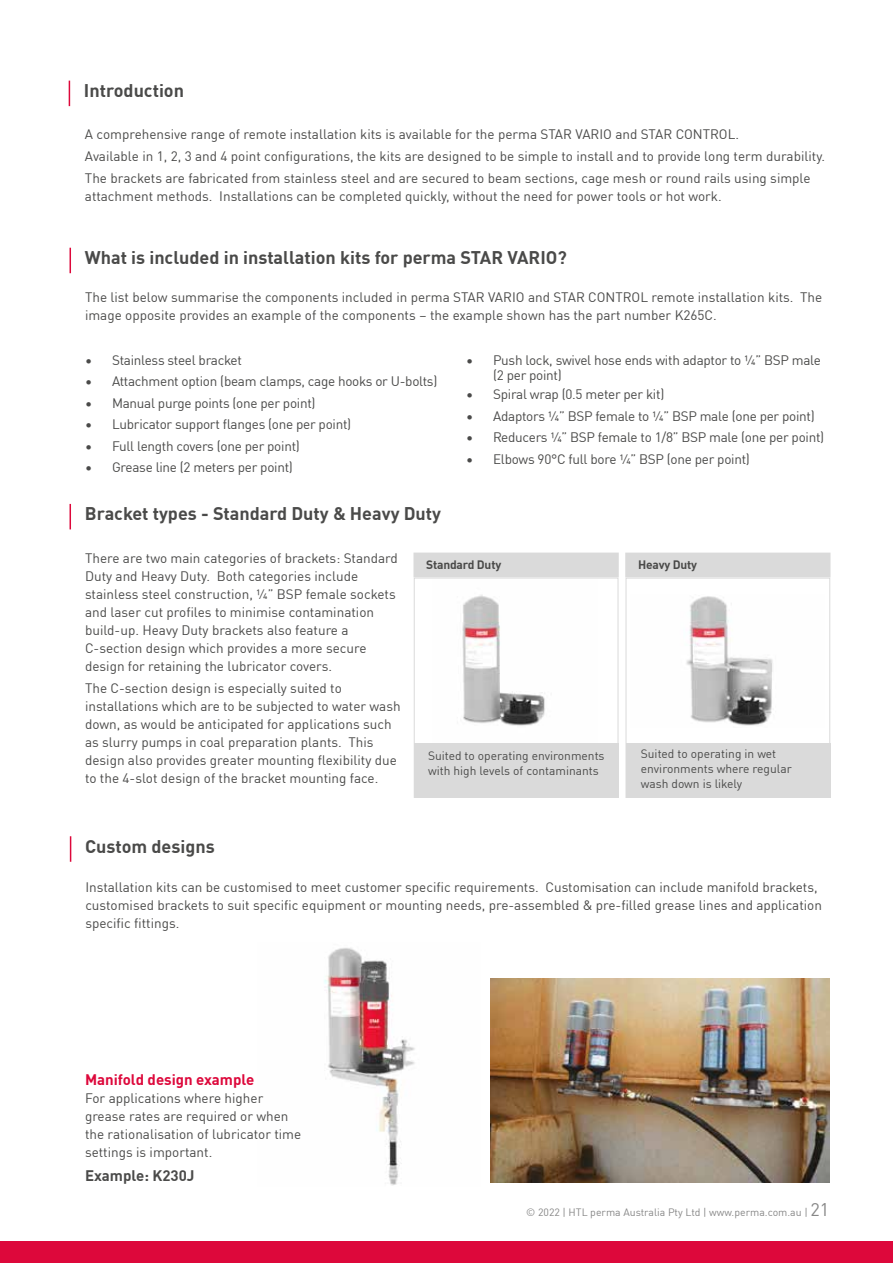
<style>
.page{position:relative;width:893px;height:1263px;background:#fff}
.page>*{position:absolute;margin:0;border:0;box-sizing:border-box;transform-origin:0 0}
.t1{font:700 18px "DIN Pro";color:#4a4a49}
.t2{font:700 15px "DIN Pro";color:#dd083b}
.t3{font:700 15px "DIN Pro";color:#4a4a49}
.t4{font:13.5px/18px "DIN Pro";color:#4a4a49}
.t5{font:13.5px/15px "DIN Pro";letter-spacing:-.02em;color:#4a4a49}
.t6{font:12px/15px "DIN Pro";color:#4a4a49}
.t7{font:700 12px "DIN Pro";letter-spacing:-.015em;color:#4a4a49}
.t8{font:10.5px "DIN Pro";color:#878787}
.s1{font-size:18px}
</style>
<div class="page">
<div style="left:0;top:1242px;width:893px;height:21px;background:#dd083b"></div>
<img style="left:490px;top:978px;width:339px;height:204px">
<img style="left:324px;top:948px;width:91px;height:238px">
<svg style="left:69px;top:81px;width:1px;height:25px"></svg>
<svg style="left:70px;top:248px;width:1px;height:25px"></svg>
<svg style="left:70px;top:504px;width:1px;height:25px"></svg>
<svg style="left:70px;top:836px;width:1px;height:26px"></svg>
<img style="left:686px;top:596px;width:87px;height:130px">
<img style="left:462px;top:595px;width:83px;height:131px">
<div style="left:413px;top:553px;width:206px;height:24px;background:#dadada"></div>
<div style="left:414px;top:578px;width:204px;height:219px;border:1px solid #dadada"></div>
<div style="left:414px;top:743px;width:205px;height:54px;background:#dadada"></div>
<div style="left:625px;top:553px;width:205px;height:24px;background:#dadada"></div>
<div style="left:626px;top:578px;width:204px;height:220px;border:1px solid #dadada"></div>
<div style="left:626px;top:743px;width:204px;height:54px;background:#dadada"></div>
<h1 class="t1" style="left:84px;top:76px;width:102px">Introduction</h1>
<p class="t4" style="left:85px;top:122px;width:742px;line-height:22.2px">A comprehensive range of remote installation kits is available for the perma STAR VARIO and STAR CONTROL.<br>Available in 1, 2, 3 and 4 point configurations, the kits are designed to be simple to install and to provide long term durability.<br>The brackets are fabricated from stainless steel and are secured to beam sections, cage mesh or round rails using simple</p>
<p class="t4" style="left:85px;top:186px;width:638px">attachment methods. Installations can be completed quickly, without the need for power tools or hot work.</p>
<h1 class="t1" style="left:85px;top:244px;width:484px">What is included in installation kits for perma STAR VARIO?</h1>
<p class="t4" style="left:85px;top:287px;width:739px">The list below summarise the components included in perma STAR VARIO and STAR CONTROL remote installation kits. The image opposite provides an example of the components – the example shown has the part number K265C.</p>
<p class="t5" style="left:85px;top:352px;width:158px">• Stainless steel bracket</p>
<p class="t5" style="left:85px;top:373px;width:354px">• Attachment option (beam clamps, cage hooks or U-bolts)</p>
<p class="t5" style="left:85px;top:395px;width:232px">• Manual purge points (one per point)</p>
<p class="t5" style="left:85px;top:416px;width:268px">• Lubricator support flanges (one per point)</p>
<p class="t5" style="left:85px;top:437px;width:216px">• Full length covers (one per point)</p>
<p class="t5" style="left:85px;top:459px;width:209px">• Grease line (2 meters per point)</p>
<p class="t5" style="left:493px;top:352px;width:329px;text-indent:-27px">• Push lock, swivel hose ends with adaptor to ¼” BSP male (2 per point)</p>
<p class="t5" style="left:466px;top:386px;width:200px">• Spiral wrap (0.5 meter per kit)</p>
<p class="t5" style="left:466px;top:407px;width:350px">• Adaptors ¼” BSP female to ¼” BSP male (one per point)</p>
<p class="t5" style="left:466px;top:429px;width:360px">• Reducers ¼” BSP female to 1/8” BSP male (one per point)</p>
<p class="t5" style="left:466px;top:450px;width:285px">• Elbows 90°C full bore ¼” BSP (one per point)</p>
<h1 class="t1" style="left:85px;top:500px;width:358px">Bracket types - Standard Duty &amp; Heavy Duty</h1>
<p class="t4" style="left:85px;top:548px;width:314px">There are two main categories of brackets: Standard Duty and Heavy Duty. Both categories include stainless steel construction, ¼” BSP female sockets and laser cut profiles to minimise contamination build-up. Heavy Duty brackets also feature a C-section design which provides a more secure design for retaining the lubricator covers.</p>
<p class="t4" style="left:85px;top:679px;width:317px">The C-section design is especially suited to installations which are to be subjected to water wash down, as would be anticipated for applications such as slurry pumps in coal preparation plants. This design also provides greater mounting flexibility due to the 4-slot design of the bracket mounting face.</p>
<h1 class="t1" style="left:85px;top:832px;width:131px">Custom designs</h1>
<p class="t7" style="left:426px;top:555px;width:77px">Standard Duty</p>
<p class="t6" style="left:428px;top:748px;width:178px">Suited to operating environments with high levels of contaminants</p>
<p class="t7" style="left:638px;top:555px;width:61px">Heavy Duty</p>
<p class="t6" style="left:641px;top:745px;width:152px">Suited to operating in wet environments where regular wash down is likely</p>
<p class="t4" style="left:85px;top:877px;width:738px">Installation kits can be customised to meet customer specific requirements. Customisation can include manifold brackets, customised brackets to suit specific equipment or mounting needs, pre-assembled &amp; pre-filled grease lines and application specific fittings.</p>
<p class="t2" style="left:85px;top:1067px;width:171px">Manifold design example</p>
<p class="t4" style="left:85px;top:1088px;width:218px">For applications where higher grease rates are required or when the rationalisation of lubricator time settings is important.</p>
<p class="t3" style="left:85px;top:1163px;width:111px">Example: K230J</p>
<p class="t8" style="left:526px;top:1204px;width:304px">© 2022 | HTL perma Australia Pty Ltd | www.perma.com.au | <span class="s1">21</span></p>
</div>
